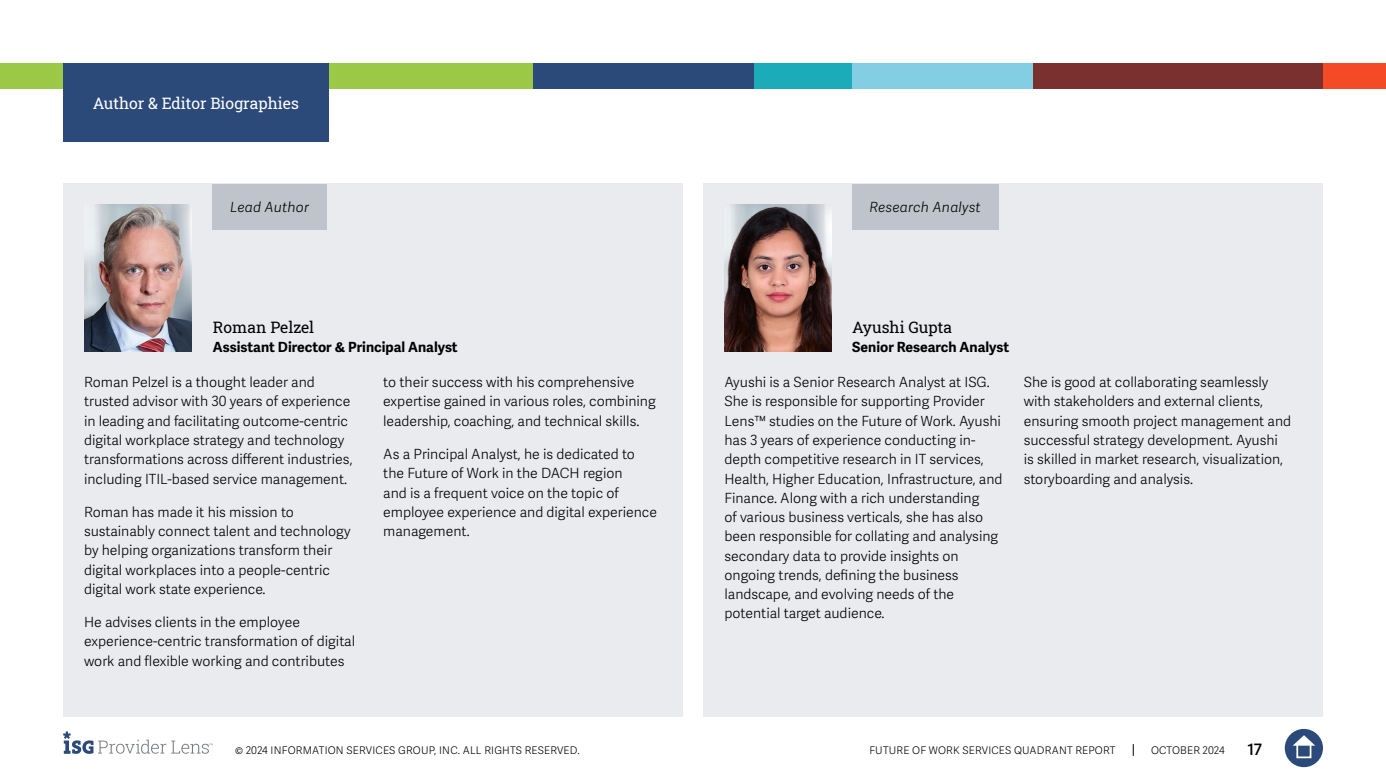
<style>
.page{position:relative;width:1386px;height:780px;background:#fff}
.page>*{position:absolute;margin:0;border:0;box-sizing:border-box;transform-origin:0 0}
.t1{font:15.75px "Roboto Slab ISG P Regular";color:#000}
.t2{font:15.75px "Roboto Slab ISG P Regular";color:#fff}
.t3{font:600 15.75px "Adelle Sans";color:#000}
.t4{font:300 14px/19.2px "Adelle Sans";color:#000101}
.t5{font:700 14px "Adelle Sans";color:#000101}
.t6{font:italic 300 14px "Adelle Sans";letter-spacing:.02em;color:#000}
.t7{font:300 10.5px "Adelle Sans";letter-spacing:.02em;color:#000}
</style>
<div class="page">
<div style="left:1285px;top:729px;width:38px;height:38px;background:#2b4a79;border-radius:50%"></div>
<svg style="left:1293px;top:735px;width:22px;height:10px"></svg>
<div style="left:1296px;top:743px;width:15px;height:15px;border:2px solid #fff"></div>
<svg style="left:63px;top:731px;width:150px;height:23px"></svg>
<svg style="left:1133px;top:744px;width:1px;height:12px"></svg>
<div style="left:0;top:63px;width:533px;height:25px;background:#9bc947"></div>
<div style="left:533px;top:63px;width:223px;height:25px;background:#2b4a79"></div>
<div style="left:850px;top:63px;width:184px;height:25px;background:#84cee3"></div>
<div style="left:1323px;top:63px;width:63px;height:25px;background:#f54a26"></div>
<div style="left:1033px;top:63px;width:290px;height:25px;background:#7a302e"></div>
<div style="left:754px;top:63px;width:98px;height:25px;background:#1cabb9"></div>
<div style="left:63px;top:63px;width:266px;height:79px;background:#2b4a79"></div>
<div style="left:63px;top:184px;width:619px;height:533px;background:#e9ebee"></div>
<img style="left:85px;top:205px;width:107px;height:146px">
<div style="left:213px;top:184px;width:114px;height:45px;background:#bfc4cc"></div>
<div style="left:704px;top:184px;width:619px;height:533px;background:#e9ebee"></div>
<div style="left:852px;top:184px;width:146px;height:45px;background:#bfc4cc"></div>
<img style="left:724px;top:205px;width:107px;height:147px">
<p class="t2" style="left:93px;top:92px;width:208px">Author &amp; Editor Biographies</p>
<p class="t6" style="left:230px;top:199px;width:81px">Lead Author</p>
<p class="t1" style="left:213px;top:316px;width:103px">Roman Pelzel</p>
<p class="t5" style="left:213px;top:338px;width:246px">Assistant Director &amp; Principal Analyst</p>
<p class="t1" style="left:213px;top:316px;width:168px">First Name Last Name</p>
<p class="t5" style="left:213px;top:339px;width:58px">Job Title</p>
<p class="t4" style="left:84px;top:373px;width:270px">Roman Pelzel is a thought leader and trusted advisor with 30 years of experience in leading and facilitating outcome-centric digital workplace strategy and technology transformations across different industries, including ITIL-based service management.</p>
<p class="t4" style="left:84px;top:502px;width:268px">Roman has made it his mission to sustainably connect talent and technology by helping organizations transform their digital workplaces into a people-centric digital work state experience.</p>
<p class="t4" style="left:84px;top:613px;width:273px">He advises clients in the employee experience-centric transformation of digital work and flexible working and contributes</p>
<p class="t4" style="left:383px;top:373px;width:274px">to their success with his comprehensive expertise gained in various roles, combining leadership, coaching, and technical skills.</p>
<p class="t4" style="left:383px;top:445px;width:275px">As a Principal Analyst, he is dedicated to the Future of Work in the DACH region<br>and is a frequent voice on the topic of employee experience and digital experience management.</p>
<p class="t6" style="left:869px;top:199px;width:113px">Research Analyst</p>
<p class="t1" style="left:852px;top:316px;width:101px">Ayushi Gupta</p>
<p class="t5" style="left:852px;top:339px;width:158px">Senior Research Analyst</p>
<p class="t4" style="left:724px;top:373px;width:280px">Ayushi is a Senior Research Analyst at ISG.<br>She is responsible for supporting Provider Lens™ studies on the Future of Work. Ayushi has 3 years of experience conducting in&shy;depth competitive research in IT services, Health, Higher Education, Infrastructure, and Finance. Along with a rich understanding<br>of various business verticals, she has also been responsible for collating and analysing secondary data to provide insights on ongoing trends, defining the business landscape, and evolving needs of the potential target audience.</p>
<p class="t4" style="left:1024px;top:373px;width:269px">She is good at collaborating seamlessly with stakeholders and external clients, ensuring smooth project management and successful strategy development. Ayushi is skilled in market research, visualization, storyboarding and analysis.</p>
<p class="t7" style="left:235px;top:744px;width:346px">© 2024 INFORMATION SERVICES GROUP, INC. ALL RIGHTS RESERVED.</p>
<p class="t7" style="left:869px;top:744px;width:248px">FUTURE OF WORK SERVICES QUADRANT REPORT</p>
<p class="t7" style="left:1151px;top:744px;width:75px">OCTOBER 2024</p>
<p class="t3" style="left:1247px;top:740px;width:16px">17</p>
</div>
